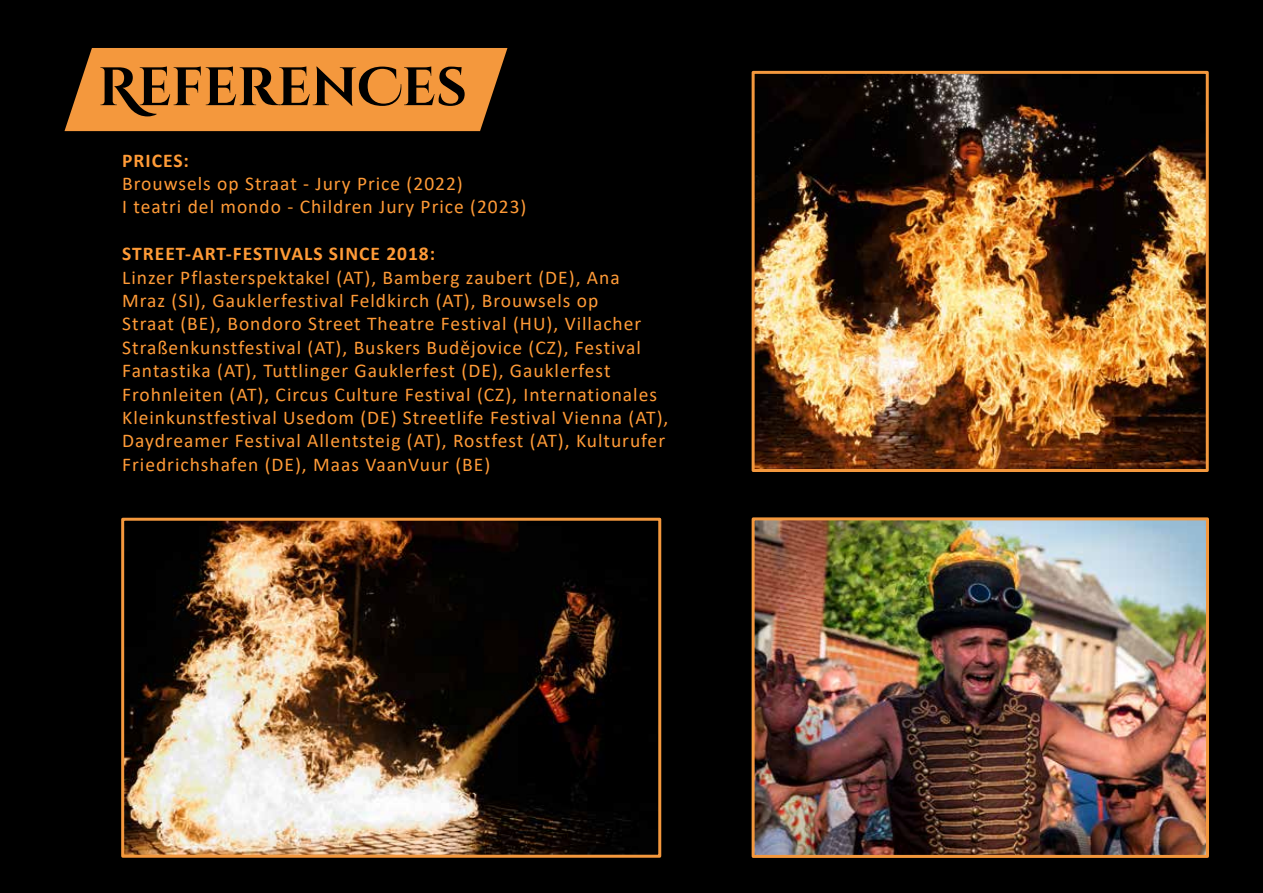
<style>
.page{position:relative;width:1263px;height:893px;background:#fff}
.page>*{position:absolute;margin:0;border:0;box-sizing:border-box;transform-origin:0 0}
.t1{font:700 54px "Cinzel Decorative";letter-spacing:-.005em;color:#000}
.t2{font:19.5px/23.4px "Calibri";letter-spacing:.05em;color:#ff9b37}
.t3{font:700 19.5px "Calibri";letter-spacing:.05em;color:#ff9b37}
</style>
<div class="page">
<div style="left:3px;top:3px;width:1257px;height:887px;background:#000"></div>
<img style="left:756px;top:75px;width:449px;height:393px">
<div style="left:752px;top:71px;width:457px;height:401px;border:3px solid #f4983d"></div>
<img style="left:125px;top:522px;width:532px;height:332px">
<div style="left:121px;top:518px;width:540px;height:340px;border:3px solid #f4983d"></div>
<div style="left:64px;top:48px;width:443px;height:83px;background:#f4983d"></div>
<img style="left:756px;top:521px;width:449px;height:333px">
<div style="left:752px;top:517px;width:457px;height:341px;border:3px solid #f4983d"></div>
<h1 class="t1" style="left:98px;top:54px;width:371px">ReferenCes</h1>
<p class="t3" style="left:122px;top:146px;width:68px">PRICES:</p>
<p class="t2" style="left:122px;top:171px;width:406px">Brouwsels op Straat - Jury Price (2022)<br>I teatri del mondo - Children Jury Price (2023)</p>
<p class="t3" style="left:122px;top:240px;width:314px">STREET-ART-FESTIVALS SINCE 2018:</p>
<p class="t2" style="left:122px;top:265px;width:548px">Linzer Pflasterspektakel (AT), Bamberg zaubert (DE), Ana<br>Mraz (SI), Gauklerfestival Feldkirch (AT), Brouwsels op<br>Straat (BE), Bondoro Street Theatre Festival (HU), Villacher Straßenkunstfestival (AT), Buskers Budějovice (CZ), Festival Fantastika (AT), Tuttlinger Gauklerfest (DE), Gauklerfest Frohnleiten (AT), Circus Culture Festival (CZ), Internationales Kleinkunstfestival Usedom (DE) Streetlife Festival Vienna (AT), Daydreamer Festival Allentsteig (AT), Rostfest (AT), Kulturufer Friedrichshafen (DE), Maas VaanVuur (BE)</p>
</div>
